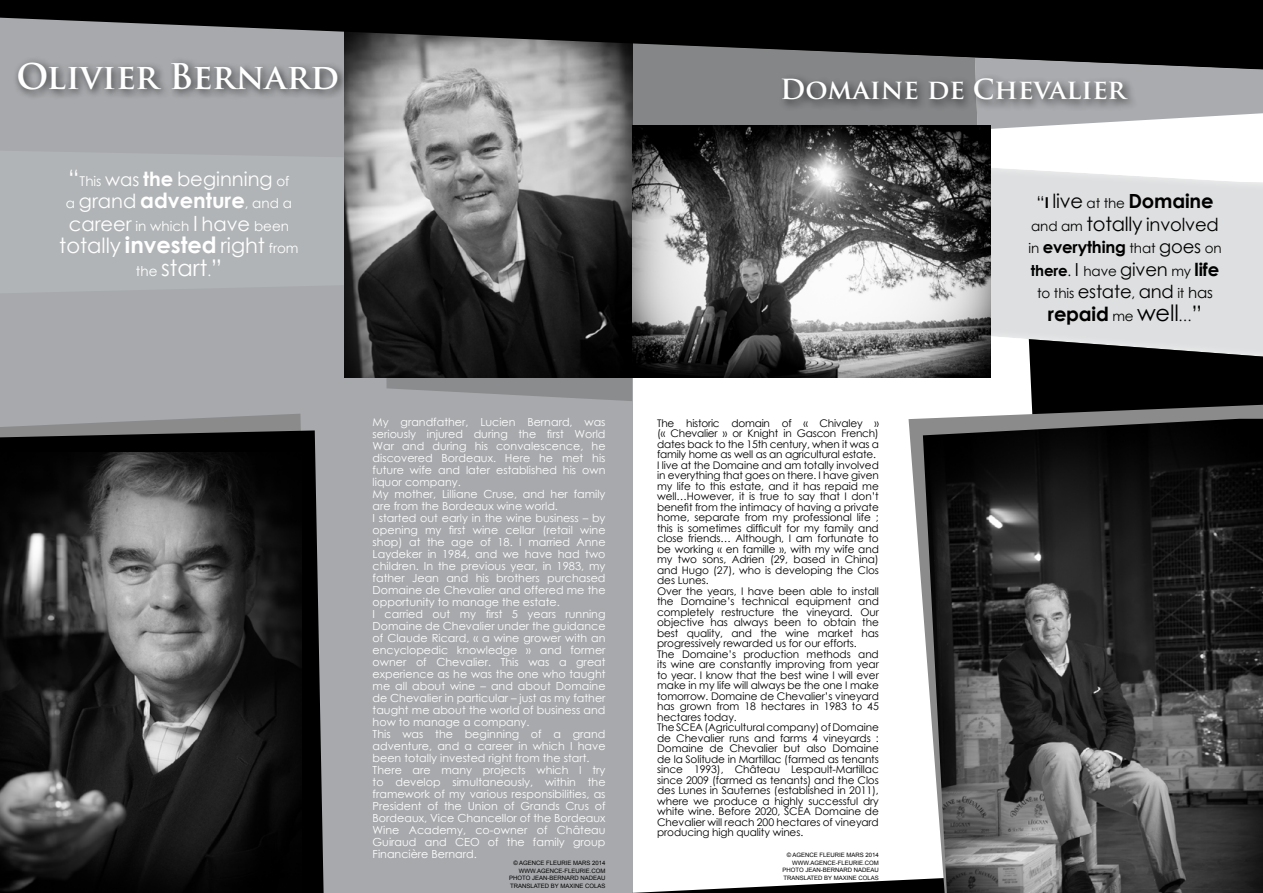
<style>
.page{position:relative;width:1263px;height:893px;background:#fff}
.page>*{position:absolute;margin:0;border:0;box-sizing:border-box;transform-origin:0 0}
.t1{font:700 34.5px "Trajan Pro";color:#fff}
.t2{font:700 27px "Trajan Pro";color:#fff}
.t3{font:22.5px "Century Gothic";color:#fff}
.t4{font:21px "Century Gothic";color:#fff}
.t5{font:700 21px "Century Gothic";color:#fff}
.t6{font:700 19.5px "Century Gothic";letter-spacing:-.01em;color:#000}
.t7{font:19.5px "Century Gothic";color:#fff}
.t8{font:18px "Century Gothic";letter-spacing:-.01em;color:#000}
.t9{font:700 16.5px "Century Gothic";letter-spacing:-.01em;color:#000}
.t10{font:13.5px/22.5px "Century Gothic";letter-spacing:-.01em;color:#000;text-align:center}
.t11{font:13.5px "Century Gothic";color:#fff}
.t12{font:11.1px/12px "Century Gothic";color:#fff}
.t13{font:10.5px/10.5px "Century Gothic";letter-spacing:-.01em;color:#000}
.t14{font:6px/7.5px "Arial";color:#000;text-align:right}
.s1{font-size:22.5px}
.s2{font-size:13.5px}
.s3{font-size:18px}
.s4{font-weight:700}
.s5{font-weight:400;font-size:13.5px}
.s6{font-weight:400;font-size:19.5px}
.s7{font-size:19.5px}
.s8{font-size:21px}
.s9{font-weight:700;font-size:22.5px}
.s10{font-weight:400;font-size:16.5px}
.s11{font-size:15px}
.s12{font-weight:400}
.s13{font-weight:400;font-size:18px}
.s14{font-weight:700;font-size:15px}
.s15{font-weight:700;font-size:18px}
.s16{font-weight:400;font-size:22.5px}
.s17{font-weight:400;font-size:21px}
</style>
<div class="page">
<div style="left:0;top:0;width:632px;height:893px;background:#a7a9ac"></div>
<div style="left:0;top:151px;width:345px;height:142px;background:#b1b4b6"></div>
<svg style="left:386px;top:378px;width:246px;height:23px;fill:#8a8c8e"></svg>
<div style="left:1029px;top:360px;width:234px;height:45px;background:#000"></div>
<svg style="left:632px;top:873px;width:276px;height:20px"></svg>
<svg style="left:344px;top:69px;width:919px;height:80px"></svg>
<svg style="left:0;top:414px;width:301px;height:16px;fill:#8b8b8b"></svg>
<svg style="left:0;top:430px;width:324px;height:463px;fill:#000"></svg>
<img style="left:0;top:453px;width:302px;height:440px">
<img style="left:345px;top:69px;width:287px;height:309px">
<svg style="left:0;top:0;width:1263px;height:69px;fill:#000"></svg>
<div style="left:777px;top:73px;width:360px;height:37px;background:#000;opacity:.75"></div>
<svg style="left:908px;top:405px;width:355px;height:488px"></svg>
<img style="left:923px;top:419px;width:340px;height:474px">
<div style="left:895px;top:151px;width:368px;height:209px;background:#fff;opacity:.75"></div>
<img style="left:632px;top:125px;width:359px;height:252px">
<div style="left:13px;top:56px;width:336px;height:45px;background:#000;opacity:.75"></div>
<h1 class="t1" style="left:16px;top:55px;width:324px">Olivier Bernard</h1>
<h3 class="t7" style="left:68px;top:165px;width:223px"><span class="s1">“</span><span class="s2">This</span> <span class="s3">was</span> <span class="s4">the</span> beginning <span class="s2">of</span></h3>
<h3 class="t5" style="left:66px;top:185px;width:227px"><span class="s5">a</span> <span class="s6">grand</span> adventure<span class="s5">, and a</span></h3>
<p class="t11" style="left:69px;top:217px;width:222px"><span class="s7">career</span> in which <span class="s8">I</span> <span class="s7">have</span> been</p>
<h3 class="t4" style="left:59px;top:231px;width:241px">totally <span class="s9">invested</span> right <span class="s2">from</span></h3>
<h3 class="t3" style="left:136px;top:252px;width:88px"><span class="s2">the</span> start<span class="s2">.</span>”</h3>
<h2 class="t2" style="left:780px;top:72px;width:347px">Domaine de Chevalier</h2>
<h3 class="t6" style="left:1036px;top:186px;width:178px"><span class="s10">“</span><span class="s11">I</span> <span class="s12">live</span> <span class="s5">at the</span> Domaine</h3>
<h3 class="t8" style="left:1031px;top:212px;width:189px"><span class="s2">and am</span> <span class="s7">totally</span> involved</h3>
<h3 class="t9" style="left:1028px;top:235px;width:195px"><span class="s5">in</span> everything <span class="s5">that</span> <span class="s13">goes</span> <span class="s5">on</span></h3>
<p class="t10" style="left:1031px;top:259px;width:190px"><span class="s14">there</span>. <span class="s3">I</span> have <span class="s3">given</span> my <span class="s15">life </span>to this <span class="s3">estate</span>, <span class="s3">and</span> it <span class="s11">has</span></p>
<h3 class="t6" style="left:1048px;top:299px;width:156px">repaid <span class="s5">me</span> <span class="s16">well</span><span class="s5">…</span><span class="s17">”</span></h3>
<p class="t12" style="left:373px;top:416px;width:234px">My grandfather, Lucien Bernard, was seriously injured during the first World War and during his convalescence, he discovered Bordeaux. Here he met his future wife and later established his own liquor company.<br>My mother, Lilliane Cruse, and her family are from the Bordeaux wine world.<br>I started out early in the wine business – by opening my first wine cellar (retail wine shop) at the age of 18. I married Anne Laydeker in 1984, and we have had two children. In the previous year, in 1983, my father Jean and his brothers purchased Domaine de Chevalier and offered me the opportunity to manage the estate.<br>I carried out my first 5 years running Domaine de Chevalier under the guidance of Claude Ricard, « a wine grower with an encyclopedic knowledge » and former owner of Chevalier. This was a great experience as he was the one who taught me all about wine – and about Domaine de Chevalier in particular – just as my father taught me about the world of business and how to manage a company.<br>This was the beginning of a grand adventure, and a career in which I have been totally invested right from the start.<br>There are many projects which I try to develop simultaneously, within the framework of my various responsibilities, as President of the Union of Grands Crus of Bordeaux, Vice Chancellor of the Bordeaux Wine Academy, co-owner of Château Guiraud and CEO of the family group Financière Bernard.</p>
<p class="t13" style="left:657px;top:417px;width:223px">The historic domain of « Chivaley » (« Chevalier » or Knight in Gascon French) dates back to the 15th century, when it was a family home as well as an agricultural estate.<br>I live at the Domaine and am totally involved in everything that goes on there. I have given my life to this estate, and it has repaid me well…However, it is true to say that I don’t benefit from the intimacy of having a private home, separate from my professional life ; this is sometimes difficult for my family and close friends… Although, I am fortunate to be working « en famille », with my wife and my two sons, Adrien (29, based in China) and Hugo (27), who is developing the Clos des Lunes.<br>Over the years, I have been able to install the Domaine’s technical equipment and completely restructure the vineyard. Our objective has always been to obtain the best quality, and the wine market has progressively rewarded us for our efforts.<br>The Domaine’s production methods and its wine are constantly improving from year to year. I know that the best wine I will ever make in my life will always be the one I make tomorrow. Domaine de Chevalier’s vineyard has grown from 18 hectares in 1983 to 45 hectares today.<br>The SCEA (Agricultural company) of Domaine de Chevalier runs and farms 4 vineyards :<br>Domaine de Chevalier but also Domaine de la Solitude in Martillac (farmed as tenants since 1993), Château Lespault-Martillac since 2009 (farmed as tenants) and the Clos des Lunes in Sauternes (established in 2011), where we produce a highly successful dry white wine. Before 2020, SCEA Domaine de Chevalier will reach 200 hectares of vineyard producing high quality wines.</p>
<p class="t14" style="left:509px;top:860px;width:98px">© AGENCE FLEURIE MARS 2014<br>WWW.AGENCE-FLEURIE.COM<br>PHOTO JEAN-BERNARD NADEAU<br>TRANSLATED BY MAXINE COLAS</p>
<p class="t14" style="left:783px;top:851px;width:98px">© AGENCE FLEURIE MARS 2014<br>WWW.AGENCE-FLEURIE.COM<br>PHOTO JEAN-BERNARD NADEAU<br>TRANSLATED BY MAXINE COLAS</p>
</div>
